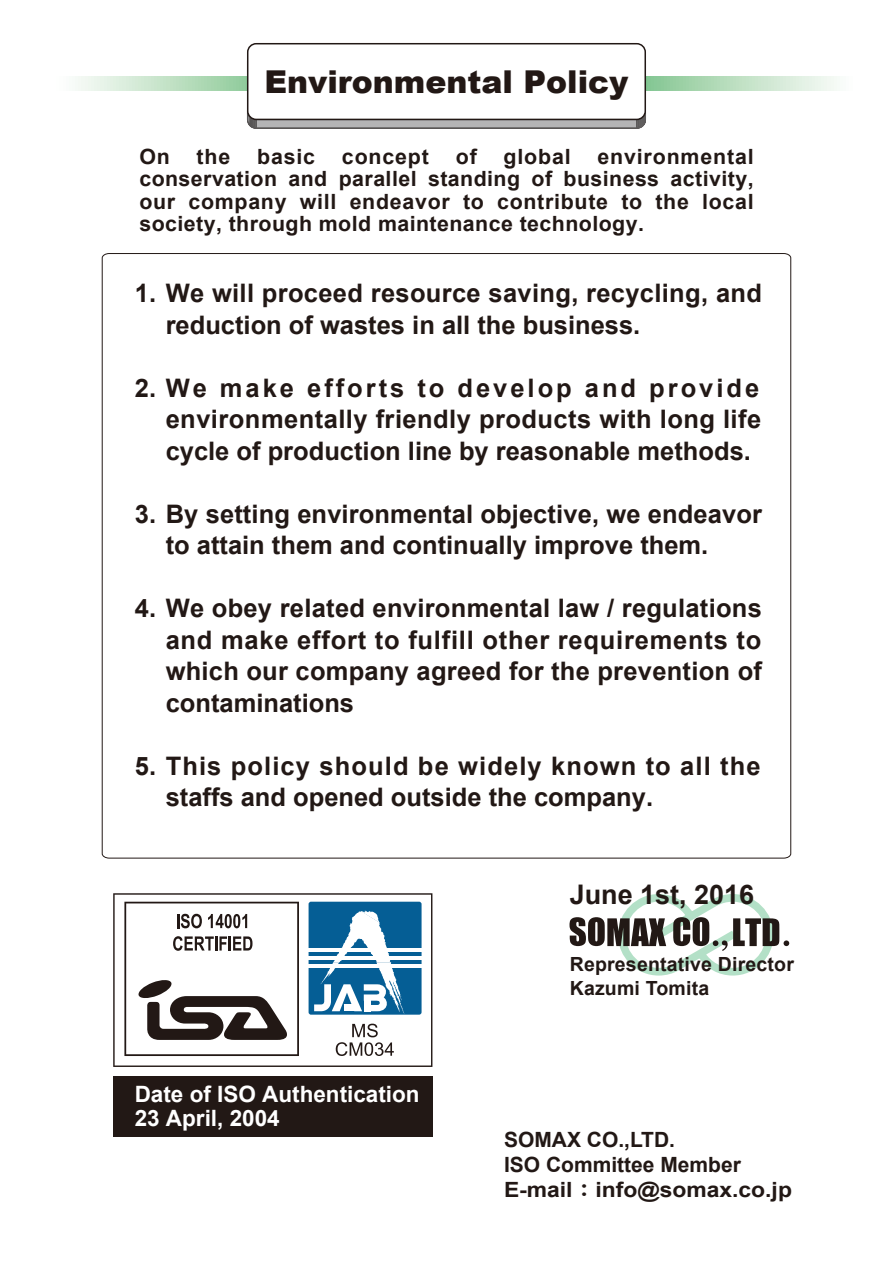
<style>
.page{position:relative;width:893px;height:1263px;background:#fff}
.page>*{position:absolute;margin:0;border:0;box-sizing:border-box;transform-origin:0 0}
.t1{font:900 31.5px "Arial";color:#221815}
.t2{font:700 27px "Arial";color:#221815}
.t3{font:700 25.5px/31.5px "Arial";letter-spacing:.005em;color:#221815}
.t4{font:700 25.5px/31.5px "Arial";letter-spacing:.045em;color:#221815}
.t5{font:700 22.5px/24px "Arial";color:#fff}
.t6{font:700 21px/22.5px "Arial";letter-spacing:.02em;color:#221815;text-align:justify}
.t7{font:700 21px/25.2px "Arial";color:#221815}
.t8{font:700 21px "Arial";letter-spacing:.04em;color:#221815}
.t9{font:700 19.5px/23.4px "Arial";letter-spacing:.01em;color:#221815}
.s1{font-family:"HG Soei Kakugothic UB";font-weight:400}
</style>
<div class="page">
<svg style="left:78px;top:77px;width:756px;height:13px;background:#c1e1c6"></svg>
<svg style="left:246px;top:109px;width:9px;height:20px"></svg>
<svg style="left:637px;top:114px;width:9px;height:15px"></svg>
<div style="left:255px;top:119px;width:382px;height:10px;background:#b4b4b5;border:2px solid #5c5a5a"></div>
<div style="left:248px;top:44px;width:397px;height:75px;background:#fff;border-radius:8px"></div>
<div style="left:247px;top:43px;width:399px;height:77px;border:2px solid #221815;border-radius:8px"></div>
<svg style="left:101px;top:253px;width:691px;height:606px"></svg>
<div style="left:113px;top:1076px;width:319px;height:61px;background:#221815"></div>
<svg style="left:569px;top:894px;width:220px;height:81px"></svg>
<svg style="left:113px;top:893px;width:319px;height:174px"></svg>
<svg style="left:124px;top:902px;width:175px;height:154px"></svg>
<div style="left:309px;top:902px;width:113px;height:113px;background:#055e95;border-radius:2px"></div>
<hr style="left:308px;top:949px;width:114px;height:3px;background:#fff">
<hr style="left:308px;top:957px;width:114px;height:3px;background:#fff">
<hr style="left:308px;top:965px;width:114px;height:3px;background:#fff">
<svg style="left:314px;top:910px;width:91px;height:105px"></svg>
<div style="left:364px;top:996px;width:6px;height:15px;background:#fff"></div>
<div style="left:344px;top:1004px;width:13px;height:7px;background:#fff"></div>
<svg style="left:336px;top:1024px;width:58px;height:32px"></svg>
<p class="t1" style="left:264px;top:59px;width:365px">Environmental Policy</p>
<p class="t6" style="left:139px;top:145px;width:32px">On</p>
<p class="t6" style="left:197px;top:145px;width:35px">the</p>
<p class="t6" style="left:257px;top:145px;width:60px">basic</p>
<p class="t8" style="left:342px;top:141px;width:89px">concept</p>
<p class="t6" style="left:456px;top:145px;width:23px">of</p>
<p class="t6" style="left:503px;top:145px;width:69px">global</p>
<p class="t6" style="left:139px;top:145px;width:616px;text-indent:458px">environmental conservation and parallel standing of business activity, our company will endeavor to contribute to the local society, through mold maintenance technology.</p>
<p class="t3" style="left:166px;top:278px;width:598px;text-indent:-31px">1. We will proceed resource saving, recycling, and reduction of wastes in all the business.</p>
<p class="t3" style="left:166px;top:372px;width:597px;text-align:justify;text-indent:-31px">2. We make efforts to develop and provide environmentally friendly products with long life cycle of production line by reasonable methods.</p>
<p class="t3" style="left:166px;top:498px;width:598px;text-indent:-31px">3. By setting environmental objective, we endeavor to attain them and continually improve them.</p>
<p class="t3" style="left:166px;top:593px;width:598px;text-align:justify;text-indent:-31px">4. We obey related environmental law / regulations and make effort to fulfill other requirements to which our company agreed for the prevention of contaminations</p>
<p class="t4" style="left:166px;top:750px;width:596px;text-indent:-31px">5. This policy should be widely known to all the staffs and opened outside the company.</p>
<p class="t2" style="left:570px;top:876px;width:186px">June 1st, 2016</p>
<p class="t5" style="left:135px;top:1082px;width:287px">Date of ISO Authentication<br>23 April, 2004</p>
<p class="t9" style="left:570px;top:953px;width:226px">Representative Director<br>Kazumi Tomita</p>
<p class="t7" style="left:504px;top:1127px;width:289px">SOMAX CO.,LTD.<br>ISO Committee Member<br>E-mail<span class="s1">：</span>info@somax.co.jp</p>
</div>
